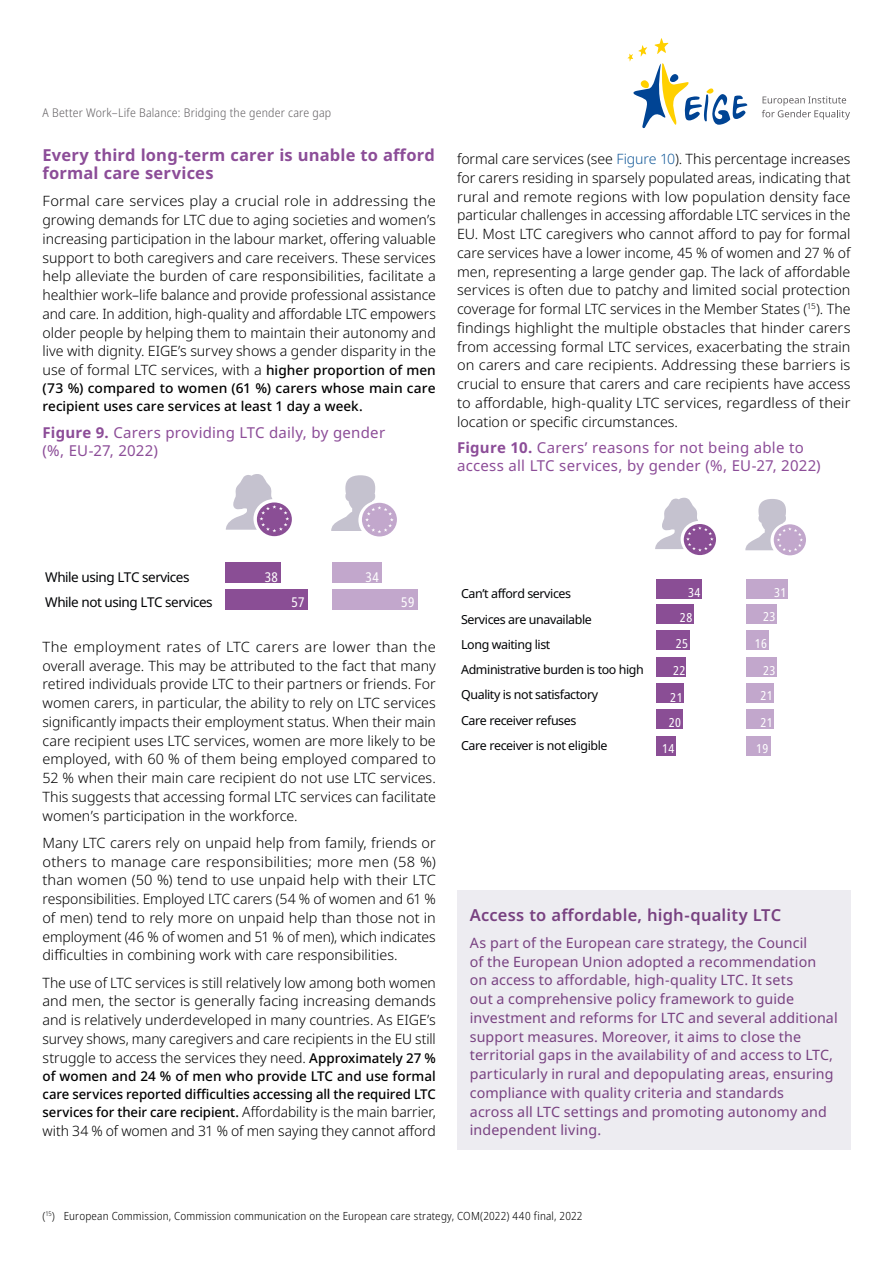
<style>
.page{position:relative;width:893px;height:1263px;background:#fff}
.page>*{position:absolute;margin:0;border:0;box-sizing:border-box;transform-origin:0 0}
.t1{font:700 16.5px/18px "Noto Sans";letter-spacing:.01em;color:#8c4d98}
.t2{font:600 16.5px "Noto Sans";letter-spacing:.01em;color:#784181}
.t3{font:15px/18px "Noto Sans";letter-spacing:.015em;color:#8c4d98}
.Body_text{font:300 14.25px/18.8px "Noto Sans";color:#000;text-align:justify}
.Blue_box-_text{font:14.25px/18.8px "Noto Sans";letter-spacing:.01em;color:#784181}
.Body_text-2{font:500 13.5px/18.3px "Noto Sans";color:#000}
.t4{font:13.5px "Noto Sans";letter-spacing:-.035em;color:#000204}
.t5{font:condensed 13.5px "Noto Sans";letter-spacing:.04em;color:#fff}
.t6{font:12.45px/25.2px "Noto Sans";letter-spacing:-.035em;color:#000204}
.t7{font:condensed 12.45px/23.9px "Noto Sans";letter-spacing:.04em;color:#fff}
.t8{font:300 semi-condensed 12px "Noto Sans";letter-spacing:.015em;color:#646164}
.Footnote{font:300 semi-condensed 11.25px "Noto Sans";letter-spacing:.015em;color:#000}
.s1{font-weight:500;font-size:13.5px}
.s2{font-weight:700}
.s3{color:#165b9a}
.s4{font-weight:300;font-size:14.25px}
</style>
<div class="page">
<svg style="left:628px;top:38px;width:119px;height:90px"></svg>
<svg style="left:762px;top:96px;width:88px;height:24px"></svg>
<div style="left:225px;top:562px;width:56px;height:20px;background:#8a4e95"></div>
<div style="left:225px;top:589px;width:83px;height:20px;background:#8a4e95"></div>
<div style="left:332px;top:562px;width:49px;height:20px;background:#c2a7cc"></div>
<div style="left:332px;top:589px;width:85px;height:20px;background:#c2a7cc"></div>
<div style="left:257px;top:502px;width:35px;height:34px;background:#8a4e95;border-radius:50%"></div>
<svg style="left:226px;top:474px;width:63px;height:58px"></svg>
<div style="left:362px;top:503px;width:35px;height:33px;background:#c2a7cc;border-radius:50%"></div>
<svg style="left:331px;top:475px;width:63px;height:58px"></svg>
<div style="left:656px;top:580px;width:46px;height:19px;background:#8a4e95"></div>
<div style="left:656px;top:605px;width:38px;height:19px;background:#8a4e95"></div>
<div style="left:656px;top:631px;width:34px;height:19px;background:#8a4e95"></div>
<div style="left:656px;top:657px;width:29px;height:19px;background:#8a4e95"></div>
<div style="left:656px;top:683px;width:28px;height:20px;background:#8a4e95"></div>
<div style="left:656px;top:710px;width:27px;height:19px;background:#8a4e95"></div>
<div style="left:656px;top:736px;width:20px;height:19px;background:#8a4e95"></div>
<div style="left:746px;top:580px;width:42px;height:19px;background:#c2a7cc"></div>
<div style="left:746px;top:605px;width:31px;height:19px;background:#c2a7cc"></div>
<div style="left:746px;top:631px;width:22px;height:19px;background:#c2a7cc"></div>
<div style="left:746px;top:657px;width:31px;height:19px;background:#c2a7cc"></div>
<div style="left:746px;top:683px;width:28px;height:20px;background:#c2a7cc"></div>
<div style="left:746px;top:710px;width:28px;height:19px;background:#c2a7cc"></div>
<div style="left:746px;top:736px;width:25px;height:19px;background:#c2a7cc"></div>
<div style="left:684px;top:524px;width:32px;height:31px;background:#8a4e95;border-radius:50%"></div>
<svg style="left:655px;top:498px;width:59px;height:53px"></svg>
<div style="left:774px;top:524px;width:32px;height:31px;background:#c2a7cc;border-radius:50%"></div>
<svg style="left:745px;top:499px;width:58px;height:53px"></svg>
<div style="left:457px;top:890px;width:393px;height:259px;background:#edecf1"></div>
<p class="t8" style="left:43px;top:105px;width:290px">A Better Work–Life Balance: Bridging the gender care gap</p>
<h4 class="t1" style="left:43px;top:147px;width:394px">Every third long-term carer is unable to afford formal care services</h4>
<p class="Body_text" style="left:43px;top:192px;width:395px">Formal care services play a crucial role in addressing the growing demands for LTC due to aging societies and women’s increasing participation in the labour market, offering valuable support to both caregivers and care receivers. These services help alleviate the burden of care responsibilities, facilitate a healthier work–life balance and provide professional assistance and care. In addition, high-quality and affordable LTC empowers older people by helping them to maintain their autonomy and live with dignity. EIGE’s survey shows a gender disparity in the use of formal LTC services, with a <span class="s1">higher proportion of men</span></p>
<p class="Body_text-2" style="left:43px;top:380px;width:395px">(73 %) compared to women (61 %) carers whose main care recipient uses care services at least 1 day a week.</p>
<h5 class="t3" style="left:43px;top:424px;width:344px"><span class="s2">Figure 9.</span> Carers providing LTC daily, by gender (%, EU-27, 2022)</h5>
<p class="Body_text" style="left:457px;top:150px;width:395px">formal care services (see <span class="s3">Figure 10</span>). This percentage increases for carers residing in sparsely populated areas, indicating that rural and remote regions with low population density face particular challenges in accessing affordable LTC services in the EU. Most LTC caregivers who cannot afford to pay for formal care services have a lower income, 45 % of women and 27 % of men, representing a large gender gap. The lack of affordable services is often due to patchy and limited social protection coverage for formal LTC services in the Member States (<sup>15</sup>). The findings highlight the multiple obstacles that hinder carers from accessing formal LTC services, exacerbating the strain on carers and care recipients. Addressing these barriers is crucial to ensure that carers and care recipients have access to affordable, high-quality LTC services, regardless of their location or specific circumstances.</p>
<h5 class="t3" style="left:457px;top:439px;width:365px"><span class="s2">Figure 10.</span> Carers’ reasons for not being able to access all LTC services, by gender (%, EU-27, 2022)</h5>
<p class="t4" style="left:45px;top:567px;width:146px">While using LTC services</p>
<p class="t5" style="left:265px;top:567px;width:15px">38</p>
<p class="t5" style="left:365px;top:567px;width:15px">34</p>
<p class="t4" style="left:45px;top:593px;width:169px">While not using LTC services</p>
<p class="t5" style="left:291px;top:593px;width:15px">57</p>
<p class="t5" style="left:401px;top:593px;width:15px">59</p>
<p class="Body_text" style="left:43px;top:637px;width:395px">The employment rates of LTC carers are lower than the overall average. This may be attributed to the fact that many retired individuals provide LTC to their partners or friends. For women carers, in particular, the ability to rely on LTC services significantly impacts their employment status. When their main care recipient uses LTC services, women are more likely to be employed, with 60 % of them being employed compared to 52 % when their main care recipient do not use LTC services.<br>This suggests that accessing formal LTC services can facilitate women’s participation in the workforce.</p>
<p class="Body_text" style="left:43px;top:833px;width:395px">Many LTC carers rely on unpaid help from family, friends or others to manage care responsibilities; more men (58 %) than women (50 %) tend to use unpaid help with their LTC responsibilities. Employed LTC carers (54 % of women and 61 % of men) tend to rely more on unpaid help than those not in employment (46 % of women and 51 % of men), which indicates difficulties in combining work with care responsibilities.</p>
<p class="Body_text" style="left:43px;top:973px;width:395px">The use of LTC services is still relatively low among both women and men, the sector is generally facing increasing demands and is relatively underdeveloped in many countries. As EIGE’s survey shows, many caregivers and care recipients in the EU still struggle to access the services they need. <span class="s1">Approximately 27 %</span></p>
<p class="Body_text-2" style="left:43px;top:1067px;width:395px;text-align:justify">of women and 24 % of men who provide LTC and use formal care services reported difficulties accessing all the required LTC services for their care recipient. <span class="s4">Affordability is the main barrier,</span></p>
<p class="Body_text" style="left:43px;top:1122px;width:395px">with 34 % of women and 31 % of men saying they cannot afford</p>
<p class="t6" style="left:461px;top:581px;width:111px">Canʹt afford services</p>
<p class="t6" style="left:461px;top:607px;width:132px">Services are unavailable</p>
<p class="t6" style="left:461px;top:632px;width:91px">Long waiting list</p>
<p class="t6" style="left:461px;top:657px;width:184px">Administrative burden is too high<br>Quality is not satisfactory<br>Care receiver refuses<br>Care receiver is not eligible</p>
<p class="t7" style="left:688px;top:581px;width:14px">34</p>
<p class="t7" style="left:680px;top:606px;width:14px">28</p>
<p class="t7" style="left:676px;top:632px;width:14px">25</p>
<p class="t7" style="left:673px;top:659px;width:14px">22</p>
<p class="t7" style="left:670px;top:685px;width:14px">21</p>
<p class="t7" style="left:669px;top:711px;width:14px">20</p>
<p class="t7" style="left:662px;top:736px;width:14px">14</p>
<p class="t7" style="left:763px;top:581px;width:25px;text-indent:11px">31<br>23</p>
<p class="t7" style="left:763px;top:630px;width:14px;line-height:26.8px;text-indent:-8px">16<br>23</p>
<p class="t7" style="left:760px;top:682px;width:14px;line-height:27.3px">21<br>21</p>
<p class="t7" style="left:756px;top:736px;width:14px">19</p>
<h4 class="t2" style="left:470px;top:903px;width:313px">Access to affordable, high-quality LTC</h4>
<p class="Blue_box-_text" style="left:470px;top:934px;width:369px">As part of the European care strategy, the Council<br>of the European Union adopted a recommendation<br>on access to affordable, high-quality LTC. It sets<br>out a comprehensive policy framework to guide investment and reforms for LTC and several additional support measures. Moreover, it aims to close the territorial gaps in the availability of and access to LTC, particularly in rural and depopulating areas, ensuring compliance with quality criteria and standards<br>across all LTC settings and promoting autonomy and independent living.</p>
<p class="Footnote" style="left:43px;top:1208px;width:542px">(<sup>15</sup>) European Commission, Commission communication on the European care strategy, COM(2022) 440 final, 2022</p>
</div>
